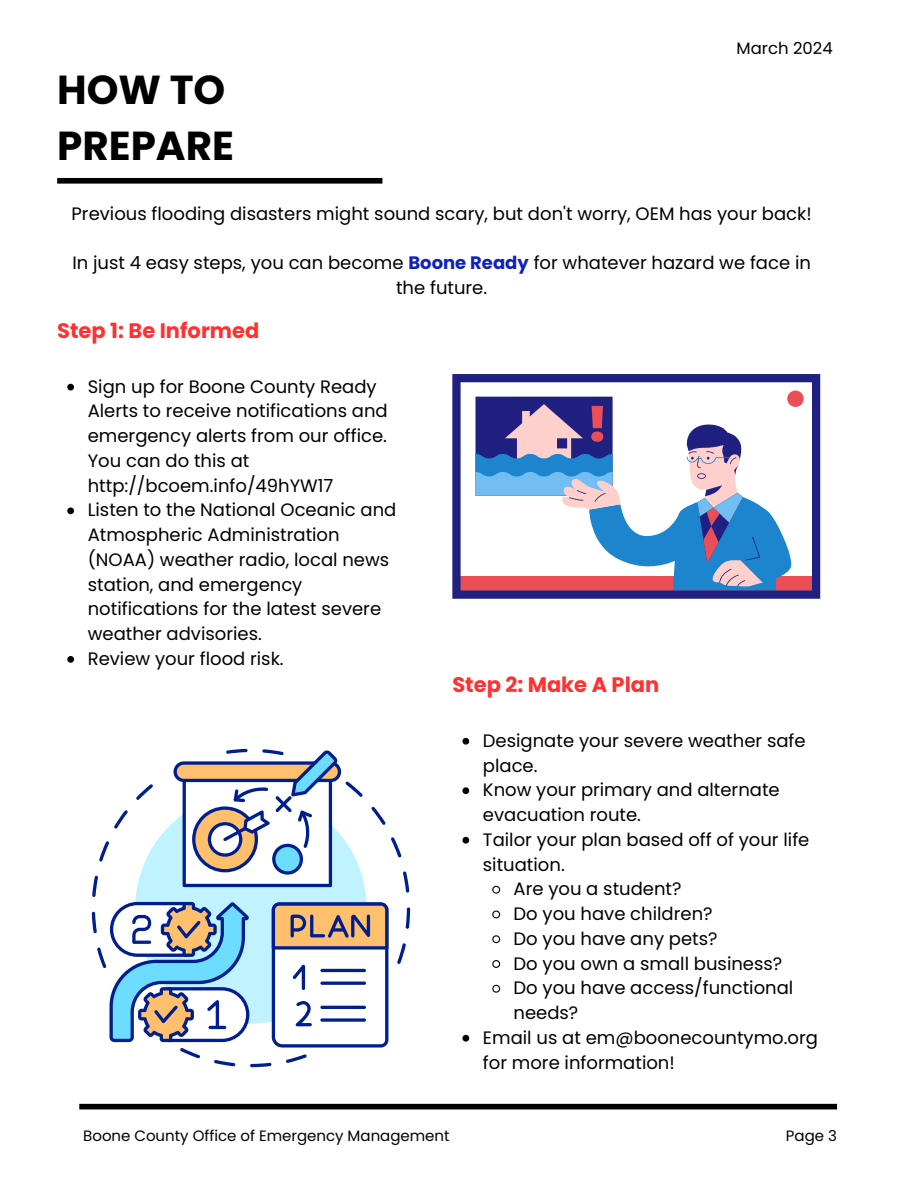
<style>
.page{position:relative;width:918px;height:1188px;background:#fff}
.page>*{position:absolute;margin:0;border:0;box-sizing:border-box;transform-origin:0 0}
.t1{font:700 40.5px/56.2px "Poppins";color:#000}
.t2{font:700 21px "Poppins";color:#ff3131}
.t3{font:18px/24.8px "Poppins";color:#000}
.t4{font:16.5px "Poppins";color:#000}
.t5{font:15px "Poppins";color:#000}
.s1{font-weight:700;color:#12b}
</style>
<div class="page">
<div style="left:79px;top:1104px;width:758px;height:5px;background:#000"></div>
<div style="left:57px;top:178px;width:325px;height:6px;background:#000"></div>
<svg style="left:92px;top:749px;width:318px;height:318px"></svg>
<svg style="left:452px;top:374px;width:368px;height:225px"></svg>
<svg style="left:475px;top:391px;width:329px;height:200px"></svg>
<svg style="left:67px;top:384px;width:7px;height:6px"></svg>
<svg style="left:67px;top:507px;width:7px;height:7px"></svg>
<svg style="left:67px;top:656px;width:7px;height:7px"></svg>
<svg style="left:462px;top:738px;width:7px;height:7px"></svg>
<svg style="left:462px;top:787px;width:7px;height:7px"></svg>
<svg style="left:462px;top:837px;width:7px;height:7px"></svg>
<svg style="left:492px;top:885px;width:9px;height:9px"></svg>
<svg style="left:492px;top:910px;width:9px;height:9px"></svg>
<svg style="left:492px;top:935px;width:9px;height:9px"></svg>
<svg style="left:492px;top:960px;width:9px;height:8px"></svg>
<svg style="left:492px;top:984px;width:9px;height:9px"></svg>
<svg style="left:462px;top:1035px;width:7px;height:7px"></svg>
<h3 class="t1" style="left:57px;top:62px;width:178px">HOW TO<br>PREPARE</h3>
<p class="t4" style="left:737px;top:37px;width:98px">March 2024</p>
<h3 class="t3" style="left:72px;top:201px;width:742px">Previous flooding disasters might sound scary, but don't worry, OEM has your back!</h3>
<h3 class="t3" style="left:72px;top:250px;width:740px;text-align:center">In just 4 easy steps, you can become <span class="s1">Boone Ready</span> for whatever hazard we face in the future.</h3>
<h2 class="t2" style="left:57px;top:316px;width:204px">Step 1: Be Informed</h2>
<p class="t3" style="left:88px;top:374px;width:302px">Sign up for Boone County Ready<br>Alerts to receive notifications and emergency alerts from our office.<br>You can do this at http://bcoem.info/49hYW17</p>
<p class="t3" style="left:88px;top:498px;width:310px">Listen to the National Oceanic and<br>Atmospheric Administration (NOAA) weather radio, local news station, and emergency notifications for the latest severe weather advisories.</p>
<p class="t3" style="left:88px;top:646px;width:198px">Review your flood risk.</p>
<p class="t2" style="left:452px;top:670px;width:208px">Step 2: Make A Plan</p>
<h2 class="t3" style="left:483px;top:728px;width:324px">Designate your severe weather safe place.</h2>
<p class="t3" style="left:483px;top:778px;width:298px">Know your primary and alternate evacuation route.</p>
<p class="t3" style="left:483px;top:827px;width:328px">Tailor your plan based off of your life situation.</p>
<p class="t3" style="left:514px;top:877px;width:170px">Are you a student?</p>
<p class="t3" style="left:514px;top:901px;width:201px">Do you have children?</p>
<p class="t3" style="left:514px;top:926px;width:206px">Do you have any pets?</p>
<p class="t3" style="left:514px;top:951px;width:270px">Do you own a small business?</p>
<p class="t3" style="left:514px;top:976px;width:281px">Do you have access/functional needs?</p>
<p class="t3" style="left:483px;top:1025px;width:337px">Email us at em@boonecountymo.org for more information!</p>
<h1 class="t5" style="left:83px;top:1125px;width:368px">Boone County Office of Emergency Management</h1>
<h1 class="t5" style="left:786px;top:1125px;width:53px">Page 3</h1>
</div>
